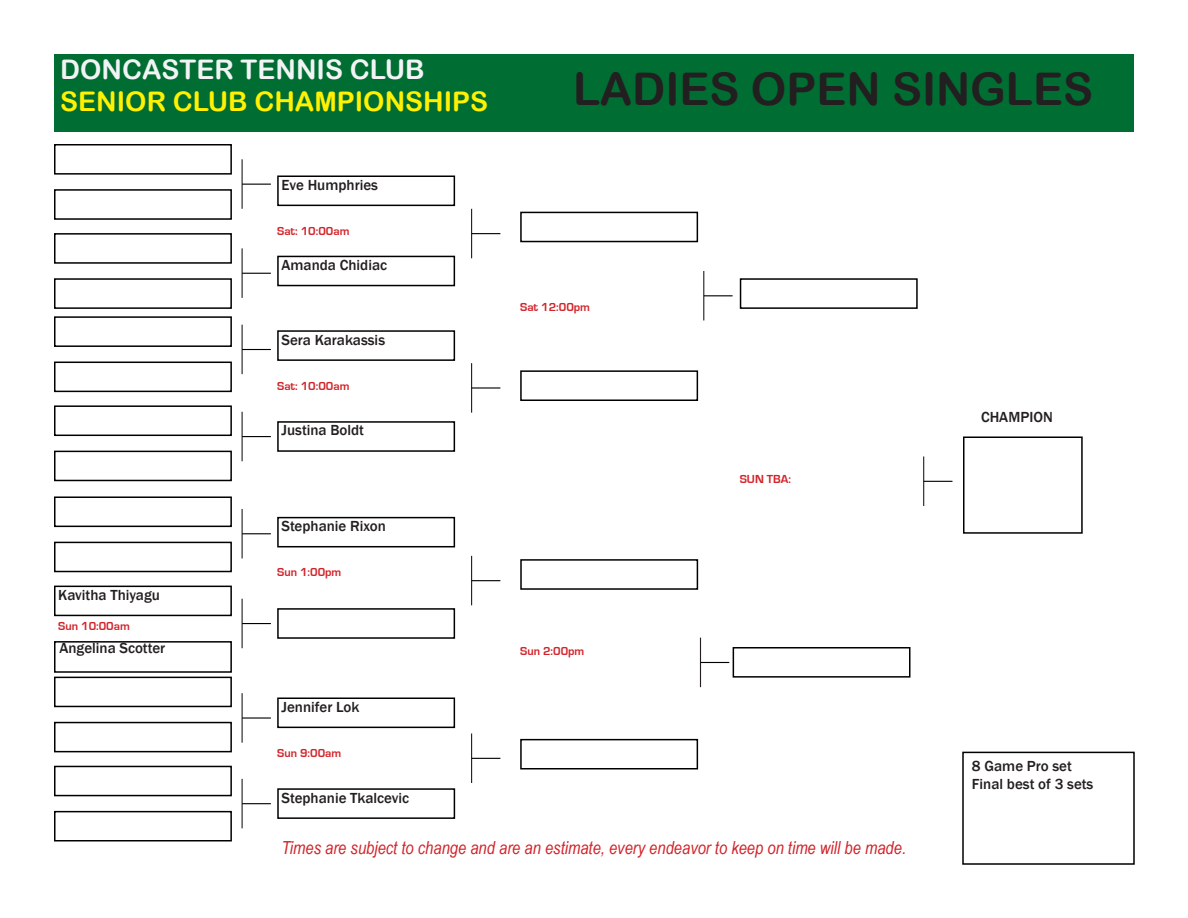
<style>
.page{position:relative;width:1188px;height:918px;background:#fff}
.page>*{position:absolute;margin:0;border:0;box-sizing:border-box;transform-origin:0 0}
.t1{font:45px "Arial Rounded MT Bold";color:#231f20}
.t2{font:27px "Arial Rounded MT Bold";color:#fff101}
.t3{font:27px "Arial Rounded MT Bold";color:#f2f3f4}
.t4{font:italic 18px "Arial Narrow";color:#d1232a}
.t5{font:500 15px/18px "Franklin Gothic";color:#231f20}
.t6{font:700 12px "Eurostile";color:#d1232a}
</style>
<div class="page">
<div style="left:54px;top:54px;width:1080px;height:77px;background:#006e32"></div>
<div style="left:54px;top:144px;width:178px;height:31px;border:2px solid #000"></div>
<div style="left:54px;top:189px;width:178px;height:31px;border:2px solid #000"></div>
<div style="left:54px;top:233px;width:178px;height:31px;border:2px solid #000"></div>
<div style="left:54px;top:278px;width:178px;height:31px;border:2px solid #000"></div>
<div style="left:54px;top:316px;width:178px;height:31px;border:2px solid #000"></div>
<div style="left:54px;top:362px;width:178px;height:30px;border:2px solid #000"></div>
<div style="left:54px;top:405px;width:178px;height:31px;border:2px solid #000"></div>
<div style="left:54px;top:451px;width:178px;height:30px;border:2px solid #000"></div>
<div style="left:54px;top:496px;width:178px;height:31px;border:2px solid #000"></div>
<div style="left:54px;top:542px;width:178px;height:30px;border:2px solid #000"></div>
<div style="left:54px;top:586px;width:178px;height:30px;border:2px solid #000"></div>
<div style="left:54px;top:641px;width:178px;height:32px;border:2px solid #000"></div>
<div style="left:54px;top:677px;width:178px;height:30px;border:2px solid #000"></div>
<div style="left:54px;top:722px;width:178px;height:30px;border:2px solid #000"></div>
<div style="left:54px;top:766px;width:178px;height:30px;border:2px solid #000"></div>
<div style="left:54px;top:811px;width:178px;height:31px;border:2px solid #000"></div>
<div style="left:277px;top:176px;width:178px;height:30px;border:2px solid #000"></div>
<div style="left:277px;top:256px;width:178px;height:30px;border:2px solid #000"></div>
<div style="left:277px;top:330px;width:178px;height:31px;border:2px solid #000"></div>
<div style="left:277px;top:421px;width:178px;height:31px;border:2px solid #000"></div>
<div style="left:277px;top:698px;width:178px;height:30px;border:2px solid #000"></div>
<div style="left:277px;top:788px;width:178px;height:31px;border:2px solid #000"></div>
<div style="left:277px;top:517px;width:178px;height:30px;border:2px solid #000"></div>
<div style="left:277px;top:608px;width:178px;height:31px;border:2px solid #000"></div>
<div style="left:520px;top:212px;width:178px;height:30px;border:2px solid #000"></div>
<div style="left:520px;top:370px;width:178px;height:31px;border:2px solid #000"></div>
<div style="left:520px;top:559px;width:178px;height:31px;border:2px solid #000"></div>
<div style="left:520px;top:739px;width:178px;height:31px;border:2px solid #000"></div>
<div style="left:963px;top:436px;width:120px;height:98px;border:2px solid #000"></div>
<div style="left:733px;top:647px;width:177px;height:31px;border:2px solid #000"></div>
<div style="left:740px;top:278px;width:178px;height:31px;border:2px solid #000"></div>
<hr style="left:242px;top:159px;width:1px;height:50px;background:#231f20">
<svg style="left:243px;top:184px;width:28px;height:1px"></svg>
<hr style="left:242px;top:248px;width:1px;height:50px;background:#231f20">
<svg style="left:243px;top:273px;width:28px;height:1px"></svg>
<hr style="left:242px;top:325px;width:1px;height:49px;background:#231f20">
<svg style="left:242px;top:349px;width:29px;height:1px"></svg>
<hr style="left:242px;top:412px;width:1px;height:49px;background:#231f20">
<svg style="left:242px;top:436px;width:29px;height:1px"></svg>
<hr style="left:242px;top:779px;width:1px;height:49px;background:#231f20">
<svg style="left:242px;top:803px;width:29px;height:1px"></svg>
<hr style="left:242px;top:693px;width:1px;height:50px;background:#231f20">
<hr style="left:242px;top:717px;width:29px;height:2px;background:#000">
<hr style="left:242px;top:599px;width:1px;height:49px;background:#231f20">
<svg style="left:242px;top:623px;width:29px;height:1px"></svg>
<hr style="left:242px;top:509px;width:1px;height:49px;background:#231f20">
<svg style="left:243px;top:533px;width:28px;height:1px"></svg>
<hr style="left:471px;top:209px;width:1px;height:49px;background:#231f20">
<svg style="left:472px;top:233px;width:28px;height:1px"></svg>
<hr style="left:700px;top:638px;width:1px;height:49px;background:#231f20">
<svg style="left:700px;top:662px;width:29px;height:1px"></svg>
<hr style="left:703px;top:271px;width:1px;height:49px;background:#231f20">
<svg style="left:704px;top:295px;width:29px;height:1px"></svg>
<hr style="left:471px;top:734px;width:1px;height:49px;background:#231f20">
<svg style="left:472px;top:758px;width:28px;height:1px"></svg>
<hr style="left:471px;top:363px;width:1px;height:50px;background:#231f20">
<hr style="left:472px;top:387px;width:28px;height:2px;background:#000">
<hr style="left:471px;top:556px;width:1px;height:49px;background:#231f20">
<svg style="left:472px;top:580px;width:28px;height:1px"></svg>
<hr style="left:923px;top:456px;width:1px;height:50px;background:#231f20">
<svg style="left:924px;top:481px;width:28px;height:1px"></svg>
<h2 class="t3" style="left:60px;top:54px;width:366px">DONCASTER TENNIS CLUB</h2>
<h2 class="t2" style="left:60px;top:86px;width:429px">SENIOR CLUB CHAMPIONSHIPS</h2>
<p class="t5" style="left:282px;top:176px;width:98px">Eve Humphries</p>
<p class="t6" style="left:277px;top:224px;width:74px">Sat: 10:00am</p>
<p class="t5" style="left:282px;top:256px;width:107px">Amanda Chidiac</p>
<p class="t5" style="left:282px;top:331px;width:105px">Sera Karakassis</p>
<p class="t6" style="left:277px;top:379px;width:74px">Sat: 10:00am</p>
<p class="t5" style="left:282px;top:422px;width:84px">Justina Boldt</p>
<p class="t5" style="left:282px;top:517px;width:106px">Stephanie Rixon</p>
<p class="t5" style="left:58px;top:586px;width:103px">Kavitha Thiyagu</p>
<p class="t6" style="left:58px;top:619px;width:73px">Sun 10:00am</p>
<p class="t5" style="left:59px;top:640px;width:107px">Angelina Scotter</p>
<p class="t6" style="left:277px;top:566px;width:66px">Sun 1:00pm</p>
<p class="t5" style="left:282px;top:698px;width:79px">Jennifer Lok</p>
<p class="t6" style="left:277px;top:746px;width:66px">Sun 9:00am</p>
<p class="t5" style="left:282px;top:789px;width:129px">Stephanie Tkalcevic</p>
<h1 class="t1" style="left:573px;top:62px;width:521px">LADIES OPEN SINGLES</h1>
<p class="t6" style="left:520px;top:300px;width:71px">Sat 12:00pm</p>
<p class="t6" style="left:520px;top:645px;width:66px">Sun 2:00pm</p>
<p class="t6" style="left:740px;top:473px;width:53px">SUN TBA:</p>
<p class="t5" style="left:981px;top:408px;width:73px">CHAMPION</p>
<p class="t5" style="left:972px;top:757px;width:123px">8 Game Pro set<br>Final best of 3 sets</p>
<p class="t4" style="left:282px;top:835px;width:626px">Times are subject to change and are an estimate, every endeavor to keep on time will be made.</p>
</div>
